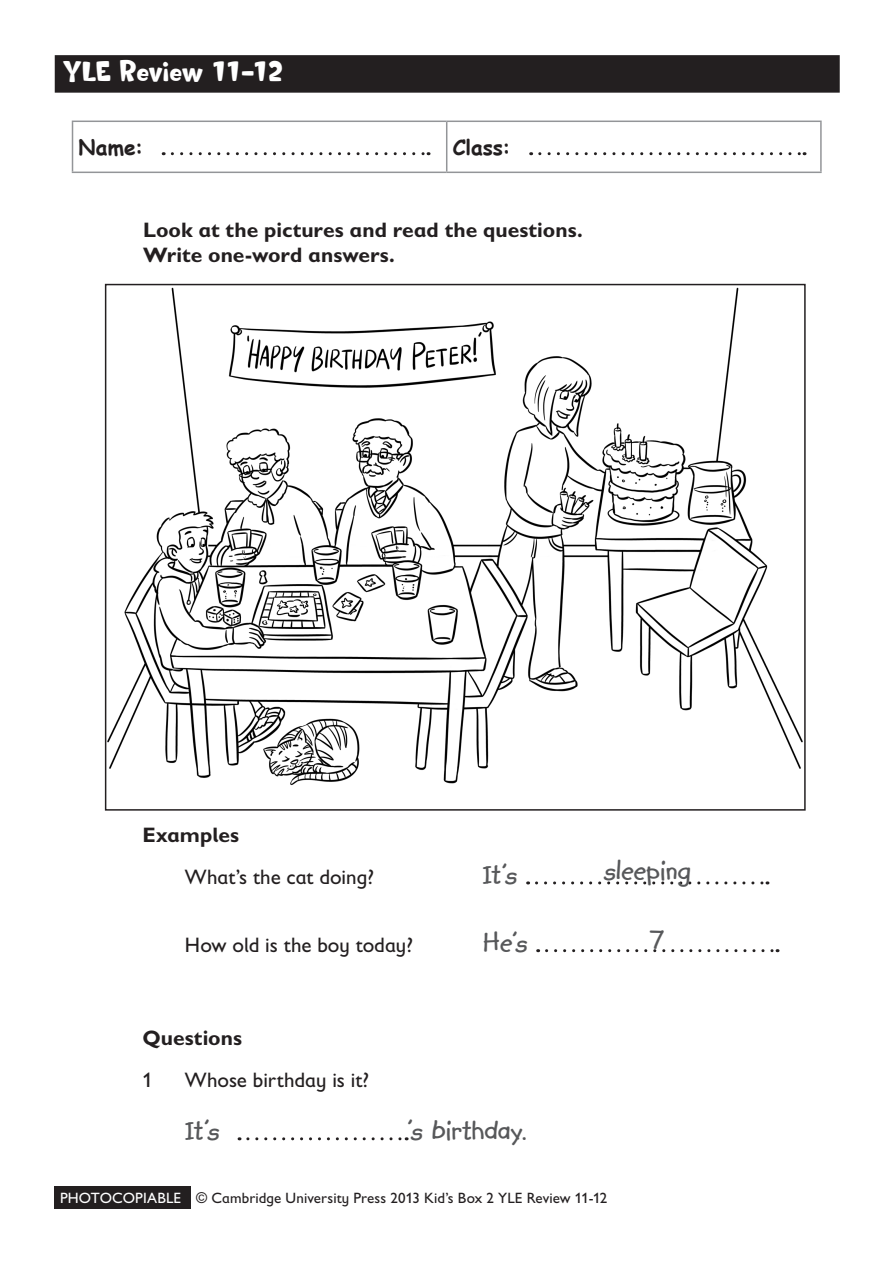
<style>
.page{position:relative;width:893px;height:1263px;background:#fff}
.page>*{position:absolute;margin:0;border:0;box-sizing:border-box;transform-origin:0 0}
.t1{font:700 30px "Kidprint MT Std";color:#57585a}
.t2{font:27px "Softie";letter-spacing:-.015em;color:#fff}
.t3{font:700 21px/25.2px "Gill Sans Infant Std";color:#231f20}
.t4{font:21px "Gill Sans Infant Std";color:#231f20}
.t5{font:700 21px "Comic Sans MS";color:#231f20}
.t6{font:15px "Gill Sans Infant Std";letter-spacing:.01em;color:#231f20}
.s1{color:#fff}
</style>
<div class="page">
<svg style="left:536px;top:881px;width:232px;height:3px"></svg>
<svg style="left:546px;top:949px;width:232px;height:3px"></svg>
<svg style="left:248px;top:1137px;width:159px;height:3px"></svg>
<div style="left:55px;top:55px;width:785px;height:38px;background:#231f20"></div>
<img style="left:108px;top:287px;width:695px;height:499px">
<hr style="left:72px;top:121px;width:375px;height:1px;background:#939598">
<hr style="left:72px;top:122px;width:1px;height:50px;background:#939598">
<hr style="left:447px;top:121px;width:375px;height:1px;background:#939598">
<hr style="left:446px;top:122px;width:1px;height:50px;background:#939598">
<hr style="left:820px;top:122px;width:2px;height:50px;background:#939598">
<hr style="left:72px;top:172px;width:375px;height:1px;background:#939598">
<hr style="left:447px;top:172px;width:375px;height:1px;background:#939598">
<svg style="left:172px;top:152px;width:257px;height:3px"></svg>
<svg style="left:540px;top:152px;width:265px;height:3px"></svg>
<div style="left:54px;top:1187px;width:136px;height:22px;background:#231f20"></div>
<p class="t2" style="left:63px;top:54px;width:222px">YLE Review 11–12</p>
<p class="t5" style="left:79px;top:132px;width:66px">Name:</p>
<p class="t5" style="left:453px;top:132px;width:60px">Class:</p>
<p class="t3" style="left:143px;top:217px;width:441px">Look at the pictures and read the questions.<br>Write one-word answers.</p>
<p class="t3" style="left:142px;top:822px;width:98px">Examples</p>
<p class="t4" style="left:185px;top:865px;width:191px">What’s the cat doing?</p>
<h1 class="t1" style="left:483px;top:859px;width:36px">It’s</h1>
<p class="t4" style="left:185px;top:933px;width:230px">How old is the boy today?</p>
<h1 class="t1" style="left:483px;top:926px;width:46px">He’s</h1>
<p class="t3" style="left:142px;top:1025px;width:101px">Questions</p>
<p class="t4" style="left:142px;top:1068px;width:12px">1</p>
<p class="t4" style="left:185px;top:1068px;width:186px">Whose birthday is it?</p>
<h1 class="t1" style="left:185px;top:1114px;width:36px">It’s</h1>
<h1 class="t1" style="left:408px;top:1114px;width:121px">’s birthday.</h1>
<h1 class="t1" style="left:604px;top:854px;width:88px">sleeping</h1>
<h1 class="t1" style="left:651px;top:922px;width:15px">7</h1>
<p class="t6" style="left:60px;top:1189px;width:549px"><span class="s1">PHOTOCOPIABLE</span> © Cambridge University Press 2013 Kid’s Box 2 YLE Review 11-12</p>
</div>
